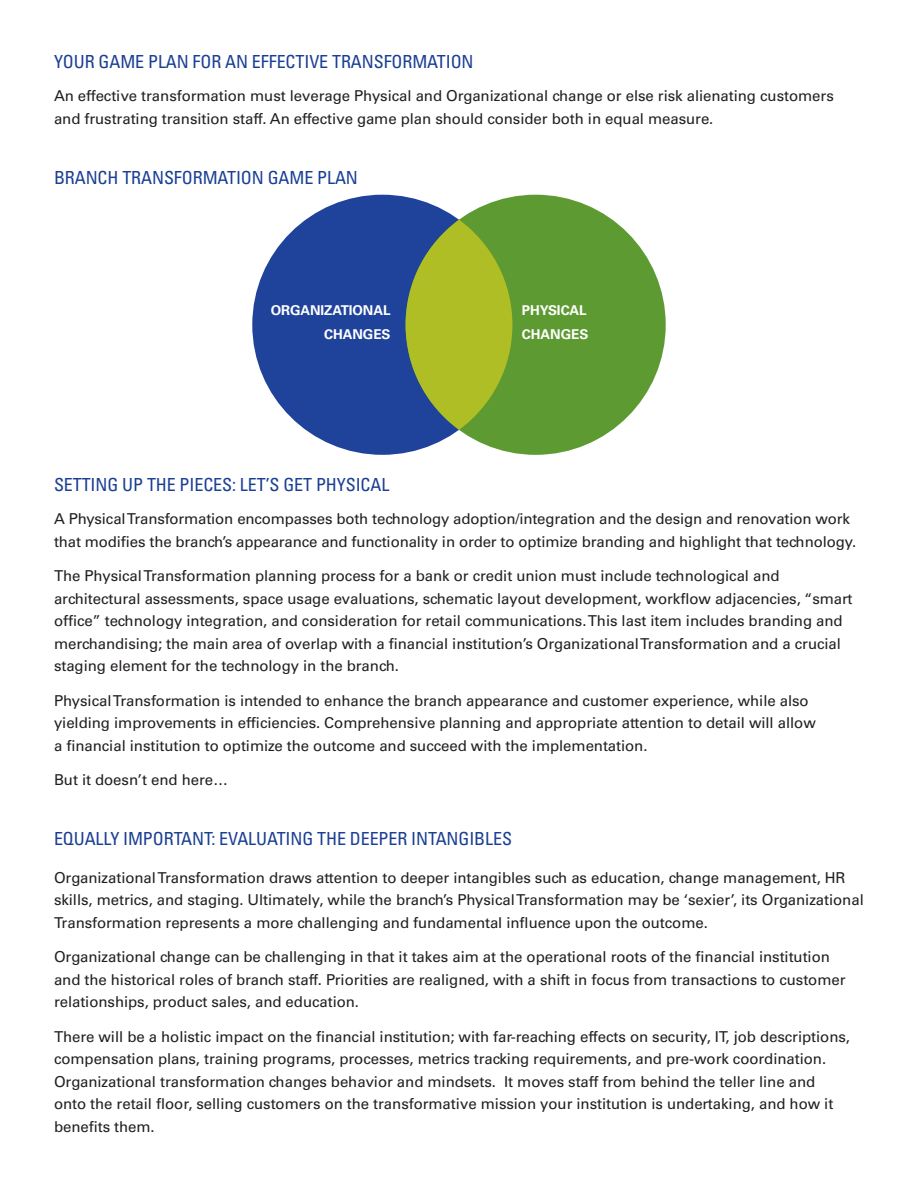
<style>
.page{position:relative;width:918px;height:1188px;background:#fff}
.page>*{position:absolute;margin:0;border:0;box-sizing:border-box;transform-origin:0 0}
.t1{font:condensed 18px "Univers";letter-spacing:-.005em;color:#1b3f94}
.t2{font:15px/22.5px "Univers";letter-spacing:-.005em;color:#231f20}
.t3{font:700 13.5px/24px "Univers";letter-spacing:-.005em;color:#fff;text-align:right}
</style>
<div class="page">
<div style="left:252px;top:195px;width:260px;height:260px;background:#1f439b;border-radius:50%"></div>
<div style="left:406px;top:195px;width:260px;height:260px;background:#5d9a32;border-radius:50%"></div>
<div style="left:406px;top:220px;width:106px;height:210px;background:#aebe24;border-radius:50%"></div>
<p class="t1" style="left:54px;top:51px;width:421px">YOUR GAME PLAN FOR AN EFFECTIVE TRANSFORMATION</p>
<p class="t2" style="left:54px;top:85px;width:782px">An effective transformation must leverage Physical and Organizational change or else risk alienating customers and frustrating transition staff. An effective game plan should consider both in equal measure.</p>
<p class="t1" style="left:54px;top:166px;width:305px">BRANCH TRANSFORMATION GAME PLAN</p>
<p class="t3" style="left:271px;top:298px;width:121px">ORGANIZATIONAL<br>CHANGES</p>
<p class="t3" style="left:522px;top:298px;width:68px;text-align:left">PHYSICAL<br>CHANGES</p>
<p class="t1" style="left:54px;top:474px;width:337px">SETTING UP THE PIECES: LET’S GET PHYSICAL</p>
<p class="t2" style="left:54px;top:508px;width:804px">A Physical Transformation encompasses both technology adoption/integration and the design and renovation work that modifies the branch’s appearance and functionality in order to optimize branding and highlight that technology.</p>
<p class="t2" style="left:54px;top:565px;width:800px">The Physical Transformation planning process for a bank or credit union must include technological and architectural assessments, space usage evaluations, schematic layout development, workflow adjacencies, “smart office” technology integration, and consideration for retail communications. This last item includes branding and merchandising; the main area of overlap with a financial institution’s Organizational Transformation and a crucial staging element for the technology in the branch.</p>
<p class="t2" style="left:54px;top:689px;width:763px">Physical Transformation is intended to enhance the branch appearance and customer experience, while also yielding improvements in efficiencies. Comprehensive planning and appropriate attention to detail will allow a financial institution to optimize the outcome and succeed with the implementation.</p>
<p class="t2" style="left:54px;top:769px;width:176px">But it doesn’t end here…</p>
<p class="t1" style="left:54px;top:828px;width:460px">EQUALLY IMPORTANT: EVALUATING THE DEEPER INTANGIBLES</p>
<p class="t2" style="left:54px;top:866px;width:811px">Organizational Transformation draws attention to deeper intangibles such as education, change management, HR skills, metrics, and staging. Ultimately, while the branch’s Physical Transformation may be ‘sexier’, its Organizational<br>Transformation represents a more challenging and fundamental influence upon the outcome.</p>
<p class="t2" style="left:54px;top:946px;width:793px">Organizational change can be challenging in that it takes aim at the operational roots of the financial institution and the historical roles of branch staff. Priorities are realigned, with a shift in focus from transactions to customer relationships, product sales, and education.</p>
<p class="t2" style="left:54px;top:1025px;width:798px">There will be a holistic impact on the financial institution; with far-reaching effects on security, IT, job descriptions, compensation plans, training programs, processes, metrics tracking requirements, and pre-work coordination.<br>Organizational transformation changes behavior and mindsets. It moves staff from behind the teller line and onto the retail floor, selling customers on the transformative mission your institution is undertaking, and how it benefits them.</p>
</div>
